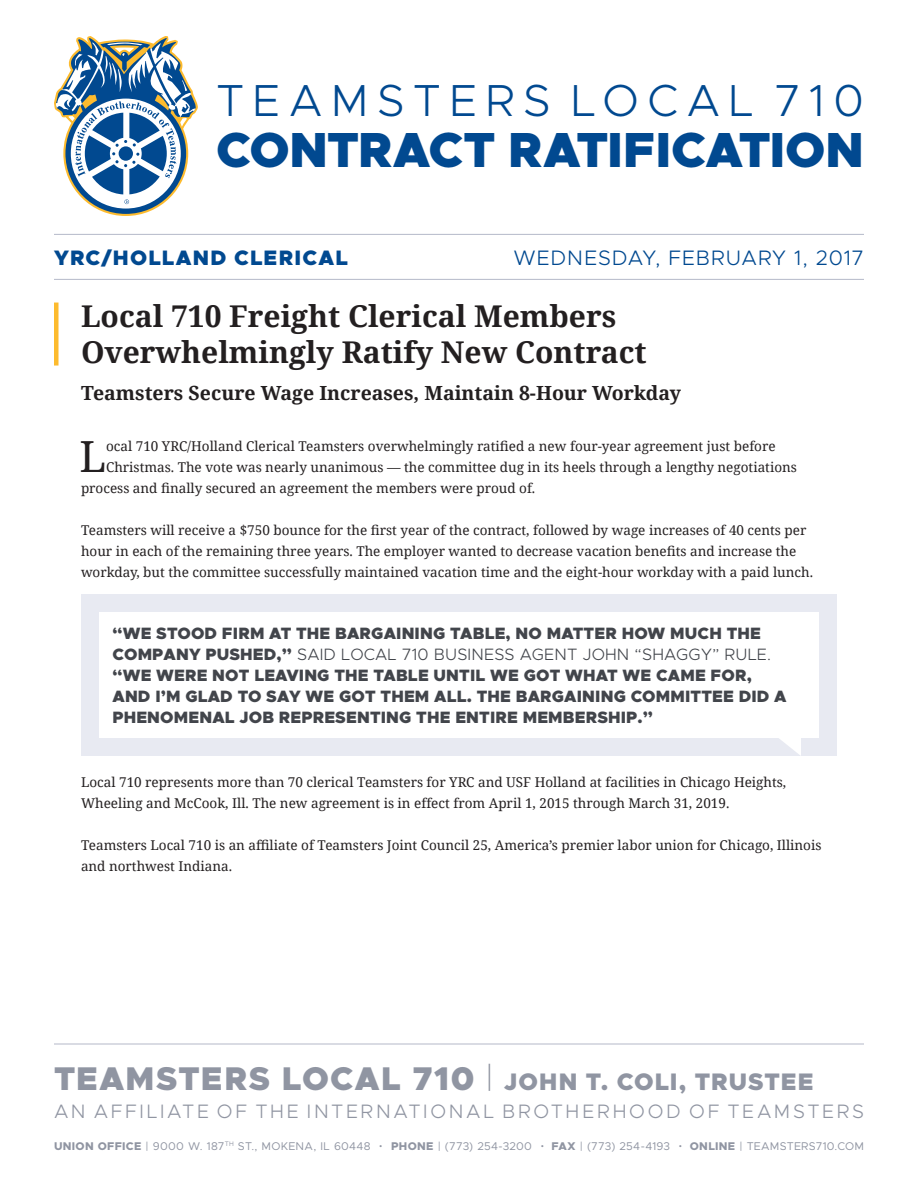
<style>
.page{position:relative;width:918px;height:1188px;background:#fff}
.page>*{position:absolute;margin:0;border:0;box-sizing:border-box;transform-origin:0 0}
.t1{font:900 49.5px "Metropolis";letter-spacing:-.005em;color:#014990}
.t2{font:300 45px "Metropolis";letter-spacing:.19em;color:#014990}
.t3{font:42.9px "Noto Serif";color:#231f20}
.t4{font:700 30px/36px "Noto Serif";color:#231f20}
.t5{font:900 24px "Metropolis";letter-spacing:.045em;color:#9095a2}
.t6{font:300 21px "Metropolis";letter-spacing:.04em;color:#014990}
.t7{font:900 21px "Metropolis";letter-spacing:.055em;color:#014990}
.t8{font:300 19.5px "Metropolis";letter-spacing:.135em;color:#9095a2}
.t9{font:700 19.5px "Noto Serif";color:#231f20}
.t10{font:900 16.5px/21px "Metropolis";letter-spacing:.01em;color:#42454b}
.t11{font:13.5px/21px "Noto Serif";color:#231f20}
.t12{font:11.25px "Metropolis";letter-spacing:.015em;color:#9095a2}
.s1{font-weight:300}
.s2{font-size:33px}
.s3{font-family:"Raleway";font-weight:300;font-size:30px}
.s4{font-weight:800}
.s5{font-family:"Raleway"}
</style>
<div class="page">
<svg style="left:54px;top:36px;width:144px;height:180px"></svg>
<hr style="left:54px;top:234px;width:810px;height:1px;background:#b4b9c9">
<hr style="left:54px;top:279px;width:810px;height:1px;background:#b4b9c9">
<hr style="left:54px;top:1044px;width:810px;height:1px;background:#b4b9c9">
<hr style="left:54px;top:303px;width:4px;height:63px;background:#fdbb2e">
<div style="left:81px;top:594px;width:756px;height:162px;background:#e8eaf2"></div>
<div style="left:99px;top:612px;width:720px;height:126px;background:#fff"></div>
<svg style="left:779px;top:738px;width:22px;height:18px"></svg>
<h2 class="t2" style="left:216px;top:73px;width:650px">TEAMSTERS LOCAL 710</h2>
<h1 class="t1" style="left:216px;top:118px;width:650px">CONTRACT RATIFICATION</h1>
<p class="t7" style="left:54px;top:244px;width:295px">YRC/HOLLAND CLERICAL</p>
<p class="t6" style="left:513px;top:245px;width:352px">WEDNESDAY, FEBRUARY 1, 2017</p>
<p class="t4" style="left:81px;top:298px;width:567px">Local 710 Freight Clerical Members<br>Overwhelmingly Ratify New Contract</p>
<p class="t9" style="left:81px;top:380px;width:602px">Teamsters Secure Wage Increases, Maintain 8-Hour Workday</p>
<p class="t3" style="left:79px;top:427px;width:28px">L</p>
<p class="t11" style="left:106px;top:435px;width:671px">ocal 710 YRC/Holland Clerical Teamsters overwhelmingly ratified a new four-year agreement just before</p>
<p class="t11" style="left:106px;top:456px;width:692px">Christmas. The vote was nearly unanimous — the committee dug in its heels through a lengthy negotiations</p>
<p class="t11" style="left:81px;top:477px;width:456px">process and finally secured an agreement the members were proud of.</p>
<p class="t11" style="left:81px;top:519px;width:734px">Teamsters will receive a $750 bounce for the first year of the contract, followed by wage increases of 40 cents per hour in each of the remaining three years. The employer wanted to decrease vacation benefits and increase the workday, but the committee successfully maintained vacation time and the eight-hour workday with a paid lunch.</p>
<p class="t10" style="left:112px;top:623px;width:676px">“WE STOOD FIRM AT THE BARGAINING TABLE, NO MATTER HOW MUCH THE COMPANY PUSHED,” <span class="s1">SAID LOCAL 710 BUSINESS AGENT JOHN “SHAGGY” RULE. </span>“WE WERE NOT LEAVING THE TABLE UNTIL WE GOT WHAT WE CAME FOR, AND I’M GLAD TO SAY WE GOT THEM ALL. THE BARGAINING COMMITTEE DID A PHENOMENAL JOB REPRESENTING THE ENTIRE MEMBERSHIP.”</p>
<p class="t11" style="left:81px;top:771px;width:707px">Local 710 represents more than 70 clerical Teamsters for YRC and USF Holland at facilities in Chicago Heights,<br>Wheeling and McCook, Ill. The new agreement is in effect from April 1, 2015 through March 31, 2019.</p>
<p class="t11" style="left:81px;top:834px;width:742px">Teamsters Local 710 is an affiliate of Teamsters Joint Council 25, America’s premier labor union for Chicago, Illinois and northwest Indiana.</p>
<h3 class="t5" style="left:54px;top:1067px;width:761px"><span class="s2">TEAMSTERS LOCAL 710</span> <span class="s3">|</span> JOHN T. COLI, TRUSTEE</h3>
<h3 class="t8" style="left:54px;top:1099px;width:812px">AN AFFILIATE OF THE INTERNATIONAL BROTHERHOOD OF TEAMSTERS</h3>
<p class="t12" style="left:54px;top:1139px;width:812px"><span class="s4">UNION OFFICE</span> | 9000 W. 187<sup>TH</sup> ST., MOKENA, IL 60448 <span class="s5">•</span> <span class="s4">PHONE</span> | (773) 254-3200 <span class="s5">•</span> <span class="s4">FAX</span> | (773) 254-4193 <span class="s5">•</span> <span class="s4">ONLINE</span> | TEAMSTERS710.COM</p>
</div>
